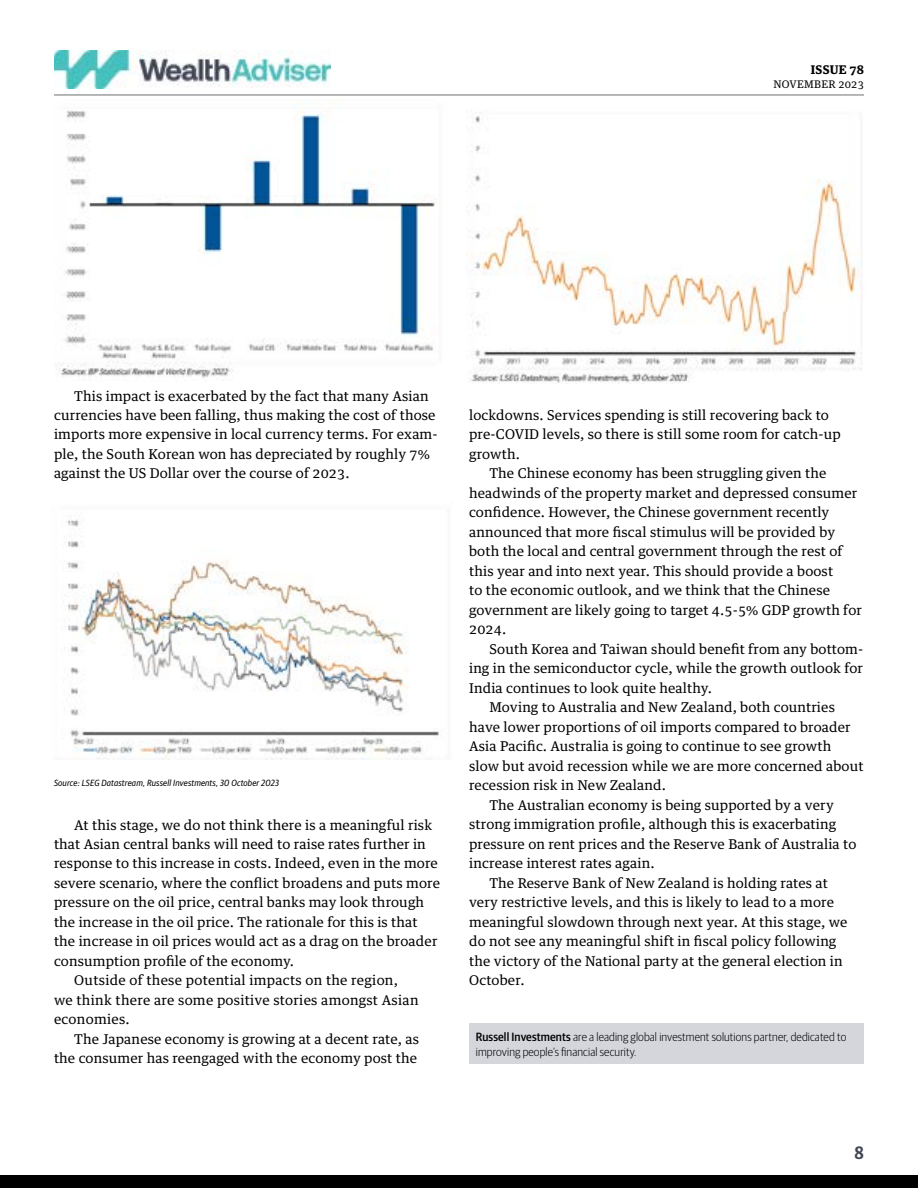
<style>
.page{position:relative;width:918px;height:1188px;background:#fff}
.page>*{position:absolute;margin:0;border:0;box-sizing:border-box;transform-origin:0 0}
.t1{font:600 18px "Guardian Sans Cond";color:#414656}
.t2{font:13.5px/19.5px "Guardian Egyptian Text";letter-spacing:.01em;color:#000}
.t3{font:300 12px/15px "Guardian Sans Narrow";letter-spacing:.01em;color:#000}
.t4{font:700 12px "Guardian Egyptian Text";letter-spacing:.02em;color:#000}
.t5{font:10.5px "Guardian Egyptian Text";letter-spacing:.025em;color:#000}
.t6{font:italic 9px "Guardian Sans Narrow";letter-spacing:.02em;color:#000}
.s1{font-weight:500}
</style>
<div class="page">
<div style="left:469px;top:1023px;width:394px;height:41px;background:#d5d6dc"></div>
<img style="left:59px;top:99px;width:378px;height:279px">
<img style="left:466px;top:112px;width:396px;height:272px">
<img style="left:64px;top:515px;width:375px;height:245px">
<div style="left:0;top:1175px;width:918px;height:13px;background:#000"></div>
<hr style="left:54px;top:95px;width:810px;height:1px;background:#6d6e71">
<img style="left:54px;top:51px;width:276px;height:37px">
<p class="t4" style="left:811px;top:60px;width:55px">ISSUE 78</p>
<p class="t5" style="left:774px;top:75px;width:92px">NOVEMBER 2023</p>
<p class="t2" style="left:54px;top:385px;width:385px;text-indent:20px">This impact is exacerbated by the fact that many Asian currencies have been falling, thus making the cost of those imports more expensive in local currency terms. For exam&shy;ple, the South Korean won has depreciated by roughly 7% against the US Dollar over the course of 2023.</p>
<p class="t6" style="left:54px;top:777px;width:226px">Source: LSEG Datastream, Russell Investments, 30 October 2023</p>
<p class="t2" style="left:74px;top:814px;width:359px">At this stage, we do not think there is a meaningful risk</p>
<p class="t2" style="left:54px;top:833px;width:373px">that Asian central banks will need to raise rates further in</p>
<p class="t2" style="left:54px;top:853px;width:385px">response to this increase in costs. Indeed, even in the more</p>
<p class="t2" style="left:54px;top:872px;width:388px">severe scenario, where the conflict broadens and puts more</p>
<p class="t2" style="left:54px;top:892px;width:372px">pressure on the oil price, central banks may look through</p>
<p class="t2" style="left:54px;top:911px;width:365px">the increase in the oil price. The rationale for this is that</p>
<p class="t2" style="left:54px;top:931px;width:385px">the increase in oil prices would act as a drag on the broader</p>
<p class="t2" style="left:54px;top:950px;width:242px">consumption profile of the economy.</p>
<p class="t2" style="left:74px;top:969px;width:325px">Outside of these potential impacts on the region,</p>
<p class="t2" style="left:54px;top:989px;width:366px">we think there are some positive stories amongst Asian</p>
<p class="t2" style="left:54px;top:1008px;width:77px">economies.</p>
<p class="t2" style="left:74px;top:1028px;width:346px">The Japanese economy is growing at a decent rate, as</p>
<p class="t2" style="left:54px;top:1047px;width:365px">the consumer has reengaged with the economy post the</p>
<p class="t2" style="left:469px;top:404px;width:373px">lockdowns. Services spending is still recovering back to pre-COVID levels, so there is still some room for catch-up growth.</p>
<p class="t2" style="left:469px;top:462px;width:394px;text-indent:20px">The Chinese economy has been struggling given the headwinds of the property market and depressed consumer confidence. However, the Chinese government recently announced that more fiscal stimulus will be provided by both the local and central government through the rest of this year and into next year. This should provide a boost<br>to the economic outlook, and we think that the Chinese government are likely going to target 4.5-5% GDP growth for 2024.</p>
<p class="t2" style="left:489px;top:638px;width:376px">South Korea and Taiwan should benefit from any bottom-</p>
<p class="t2" style="left:469px;top:657px;width:395px">ing in the semiconductor cycle, while the growth outlook for</p>
<p class="t2" style="left:469px;top:677px;width:244px">India continues to look quite healthy.</p>
<p class="t2" style="left:489px;top:696px;width:347px">Moving to Australia and New Zealand, both countries</p>
<p class="t2" style="left:469px;top:716px;width:383px">have lower proportions of oil imports compared to broader</p>
<p class="t2" style="left:469px;top:735px;width:364px">Asia Pacific. Australia is going to continue to see growth</p>
<p class="t2" style="left:469px;top:755px;width:396px">slow but avoid recession while we are more concerned about</p>
<p class="t2" style="left:469px;top:774px;width:198px">recession risk in New Zealand.</p>
<p class="t2" style="left:489px;top:794px;width:346px">The Australian economy is being supported by a very</p>
<p class="t2" style="left:469px;top:813px;width:369px">strong immigration profile, although this is exacerbating</p>
<p class="t2" style="left:469px;top:833px;width:389px">pressure on rent prices and the Reserve Bank of Australia to</p>
<p class="t2" style="left:469px;top:852px;width:187px">increase interest rates again.</p>
<p class="t2" style="left:489px;top:872px;width:340px">The Reserve Bank of New Zealand is holding rates at</p>
<p class="t2" style="left:469px;top:891px;width:366px">very restrictive levels, and this is likely to lead to a more</p>
<p class="t2" style="left:469px;top:911px;width:380px">meaningful slowdown through next year. At this stage, we</p>
<p class="t2" style="left:469px;top:930px;width:369px">do not see any meaningful shift in fiscal policy following</p>
<p class="t2" style="left:469px;top:950px;width:375px">the victory of the National party at the general election in</p>
<p class="t2" style="left:469px;top:969px;width:57px">October.</p>
<p class="t3" style="left:476px;top:1028px;width:372px"><span class="s1">Russell Investments</span> are a leading global investment solutions partner, dedicated to improving people’s financial security.</p>
<h1 class="t1" style="left:855px;top:1140px;width:11px">8</h1>
</div>
